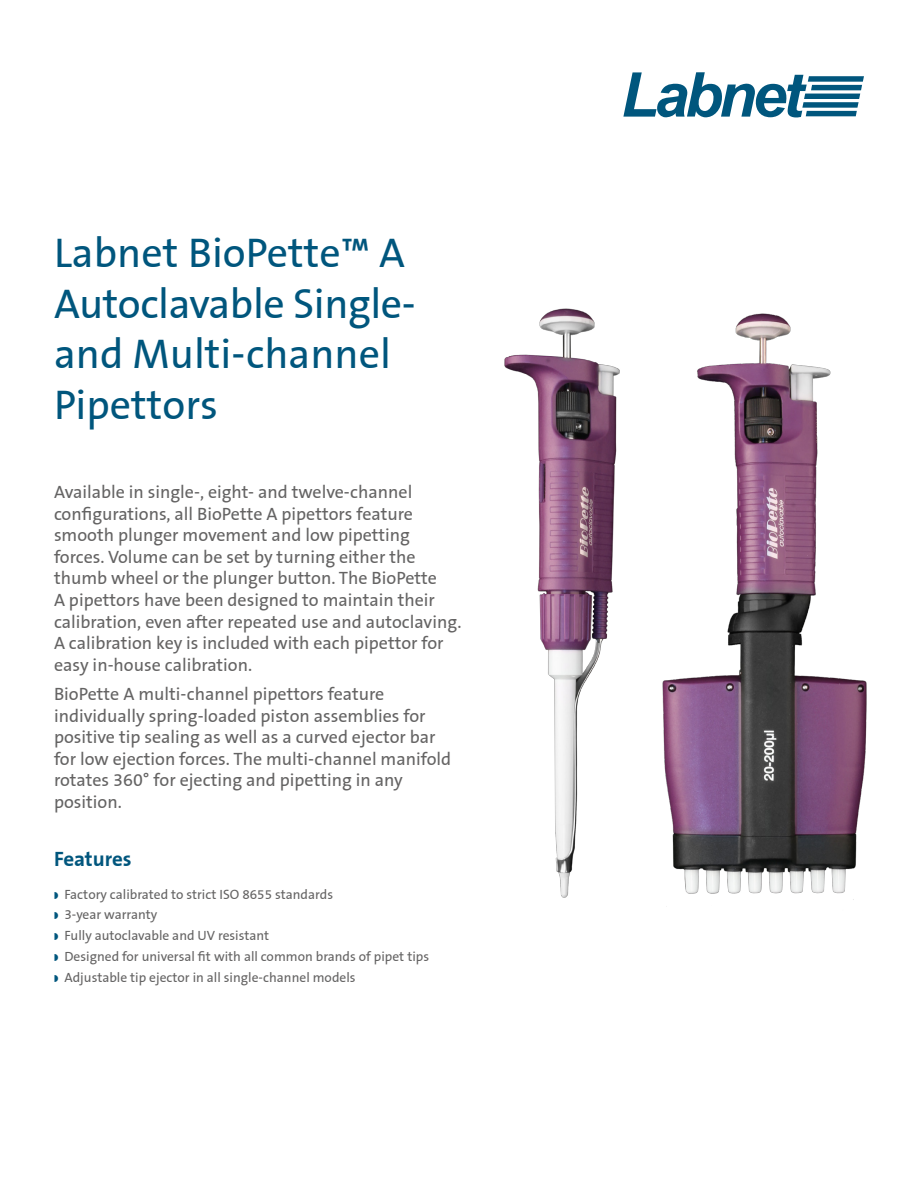
<style>
.page{position:relative;width:918px;height:1188px;background:#fff}
.page>*{position:absolute;margin:0;border:0;box-sizing:border-box;transform-origin:0 0}
.t1{font:42px/50.4px "Corning Sans";color:#00567d}
.t2{font:700 21px "Corning Sans";color:#00567d}
.t3{font:18px/21.6px "Corning Sans";color:#646363}
.t4{font:13.5px/20.7px "Corning Sans";color:#646363}
</style>
<div class="page">
<svg style="left:623px;top:72px;width:241px;height:46px"></svg>
<img style="left:504px;top:308px;width:363px;height:592px">
<h1 class="t1" style="left:54px;top:228px;width:363px">Labnet BioPette™ A<br>Autoclavable Single&shy;and Multi-channel<br>Pipettors</h1>
<p class="t3" style="left:54px;top:481px;width:409px">Available in single-, eight- and twelve-channel configurations, all BioPette A pipettors feature smooth plunger movement and low pipetting forces. Volume can be set by turning either the thumb wheel or the plunger button. The BioPette<br>A pipettors have been designed to maintain their calibration, even after repeated use and autoclaving.<br>A calibration key is included with each pipettor for easy in-house calibration.</p>
<p class="t3" style="left:54px;top:683px;width:399px">BioPette A multi-channel pipettors feature individually spring-loaded piston assemblies for positive tip sealing as well as a curved ejector bar for low ejection forces. The multi-channel manifold rotates 360° for ejecting and pipetting in any position.</p>
<p class="t2" style="left:54px;top:847px;width:79px">Features</p>
<p class="t4" style="left:64px;top:884px;width:366px">Factory calibrated to strict ISO 8655 standards<br>3-year warranty<br>Fully autoclavable and UV resistant<br>Designed for universal fit with all common brands of pipet tips Adjustable tip ejector in all single-channel models</p>
</div>
